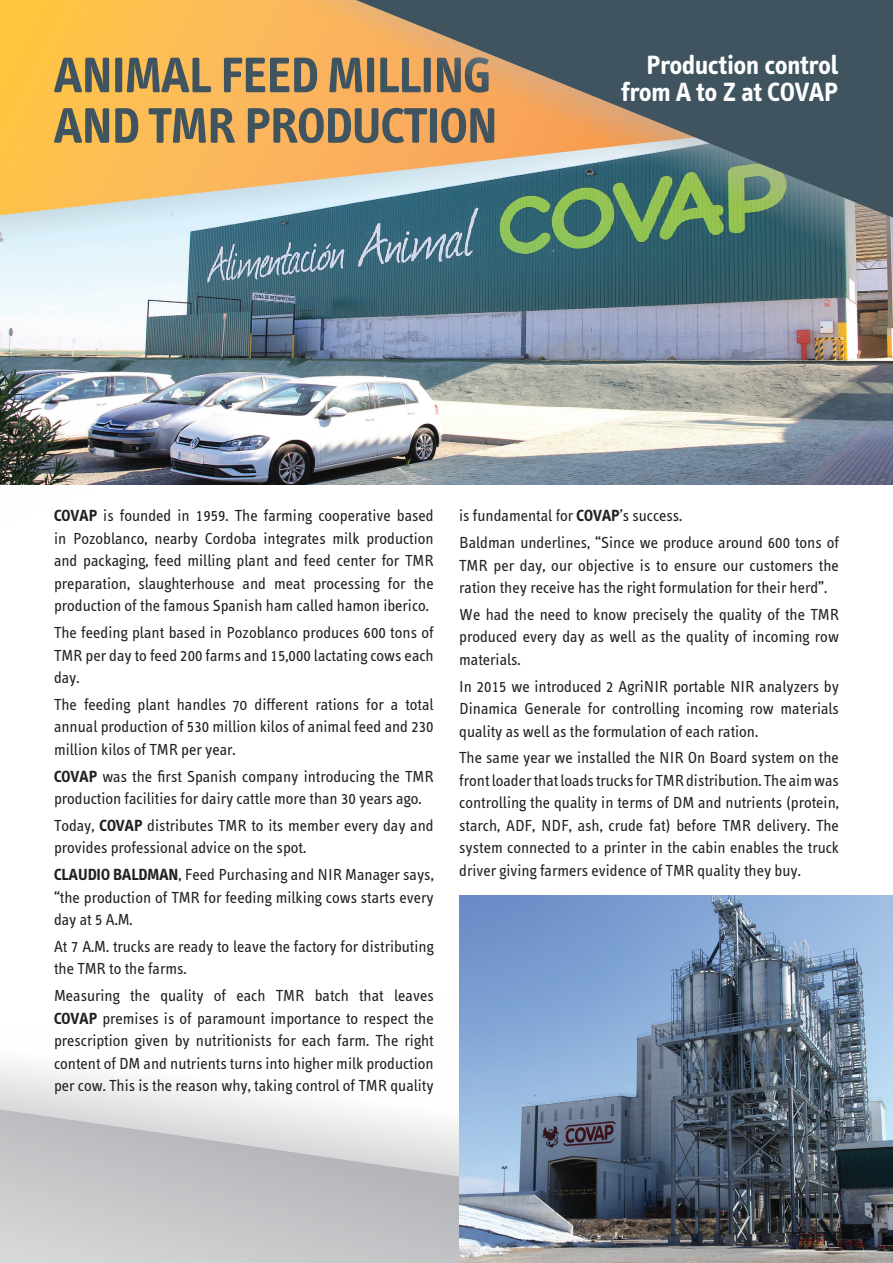
<style>
.page{position:relative;width:893px;height:1263px;background:#fff}
.page>*{position:absolute;margin:0;border:0;box-sizing:border-box;transform-origin:0 0}
.t1{font:700 51px "Info Text";letter-spacing:-.01em;color:#405460}
.t2{font:700 27px "Info Text";color:#fff}
.t3{font:16.5px/22.5px "Info Text";color:#231f20;text-align:justify}
.s1{font-weight:700}
.s2{font-family:"Info Text Normal Caps"}
</style>
<div class="page">
<svg style="left:0;top:1063px;width:285px;height:40px;fill:#f4f4f5"></svg>
<img style="left:0;top:215px;width:893px;height:270px">
<svg style="left:0;top:0;width:219px;height:215px;background:#fac157"></svg>
<svg style="left:0;top:1103px;width:459px;height:160px;background:#cbccce"></svg>
<img style="left:459px;top:895px;width:434px;height:368px">
<img style="left:219px;top:0;width:674px;height:484px">
<svg style="left:356px;top:0;width:537px;height:218px;background:#7a7a6a"></svg>
<p class="t1" style="left:54px;top:46px;width:439px">ANIMAL FEED MILLING</p>
<p class="t1" style="left:54px;top:97px;width:445px">AND TMR PRODUCTION</p>
<p class="t2" style="left:647px;top:50px;width:193px">Production control</p>
<p class="t2" style="left:621px;top:77px;width:218px">from A to Z at COVAP</p>
<p class="t3" style="left:54px;top:505px;width:381px"><span class="s1">COVAP</span> is founded in <span class="s2">1959</span>. The farming cooperative based in Pozoblanco, nearby Cordoba integrates milk production and packaging, feed milling plant and feed center for TMR preparation, slaughterhouse and meat processing for the production of the famous Spanish ham called hamon iberico.</p>
<p class="t3" style="left:54px;top:621px;width:381px">The feeding plant based in Pozoblanco produces <span class="s2">600</span> tons of TMR per day to feed <span class="s2">200</span> farms and <span class="s2">15,000</span> lactating cows each day.</p>
<p class="t3" style="left:54px;top:693px;width:381px">The feeding plant handles 70 different rations for a total annual production of <span class="s2">530</span> million kilos of animal feed and <span class="s2">230 </span>million kilos of TMR per year.</p>
<p class="t3" style="left:54px;top:765px;width:381px"><span class="s1">COVAP</span> was the first Spanish company introducing the TMR production facilities for dairy cattle more than <span class="s2">30</span> years ago.</p>
<p class="t3" style="left:54px;top:814px;width:381px">Today, <span class="s1">COVAP</span> distributes TMR to its member every day and provides professional advice on the spot.</p>
<p class="t3" style="left:54px;top:863px;width:381px"><span class="s1">CLAUDIO BALDMAN</span>, Feed Purchasing and NIR Manager says, “the production of TMR for feeding milking cows starts every day at <span class="s2">5</span> A.M.</p>
<p class="t3" style="left:54px;top:935px;width:381px">At <span class="s2">7</span> A.M. trucks are ready to leave the factory for distributing the TMR to the farms.</p>
<p class="t3" style="left:54px;top:984px;width:381px">Measuring the quality of each TMR batch that leaves <span class="s1">COVAP</span> premises is of paramount importance to respect the prescription given by nutritionists for each farm. The right content of DM and nutrients turns into higher milk production per cow. This is the reason why, taking control of TMR quality</p>
<p class="t3" style="left:459px;top:505px;width:225px">is fundamental for <span class="s1">COVAP</span>’s success.</p>
<p class="t3" style="left:459px;top:531px;width:381px">Baldman underlines, “Since we produce around <span class="s2">600</span> tons of TMR per day, our objective is to ensure our customers the ration they receive has the right formulation for their herd”.</p>
<p class="t3" style="left:459px;top:603px;width:381px">We had the need to know precisely the quality of the TMR produced every day as well as the quality of incoming row materials.</p>
<p class="t3" style="left:459px;top:675px;width:381px">In <span class="s2">2015</span> we introduced <span class="s2">2</span> AgriNIR portable NIR analyzers by Dinamica Generale for controlling incoming row materials quality as well as the formulation of each ration.</p>
<p class="t3" style="left:459px;top:747px;width:381px">The same year we installed the NIR On Board system on the front loader that loads trucks for TMR distribution. The aim was controlling the quality in terms of DM and nutrients (protein, starch, ADF, NDF, ash, crude fat) before TMR delivery. The system connected to a printer in the cabin enables the truck driver giving farmers evidence of TMR quality they buy.</p>
</div>
